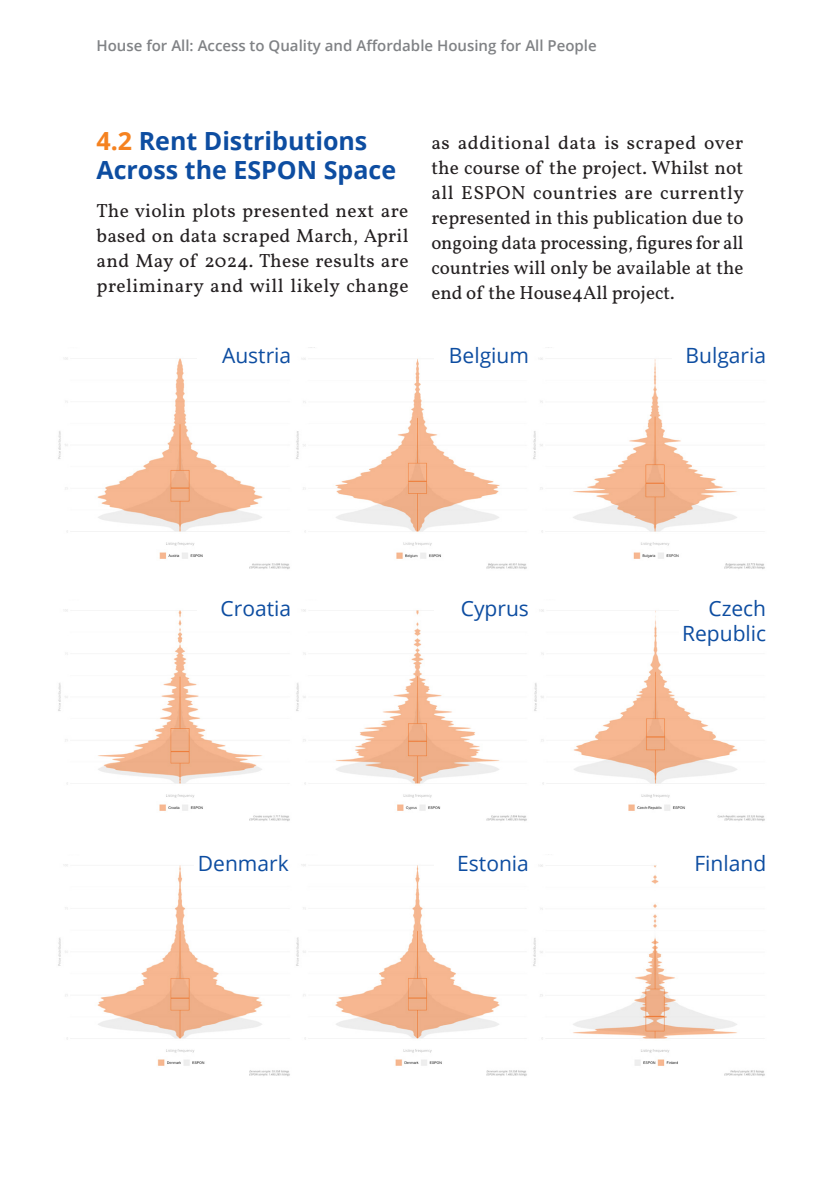
<style>
.page{position:relative;width:840px;height:1191px;background:#fff}
.page>*{position:absolute;margin:0;border:0;box-sizing:border-box;transform-origin:0 0}
._02_Heading_2{font:700 25px/29px "Open Sans";color:#0d4da1}
._05_Table_heading{font:21px/25px "Open Sans";color:#0d4da1;text-align:right}
._04_Body{font:19px/25px "Vollkorn";color:#231f20;text-align:justify}
.t1{font:600 15px "Open Sans";color:#808285}
.s1{color:#f58220}
</style>
<div class="page">
<img style="left:533px;top:864px;width:232px;height:212px">
<img style="left:58px;top:357px;width:232px;height:212px">
<div style="left:197px;top:347px;width:94px;height:25px;background:#fff"></div>
<img style="left:533px;top:347px;width:232px;height:222px">
<div style="left:671px;top:347px;width:94px;height:25px;background:#fff"></div>
<img style="left:296px;top:347px;width:231px;height:222px">
<div style="left:434px;top:347px;width:94px;height:25px;background:#fff"></div>
<img style="left:58px;top:609px;width:232px;height:212px">
<div style="left:197px;top:600px;width:94px;height:25px;background:#fff"></div>
<img style="left:296px;top:609px;width:231px;height:212px">
<div style="left:434px;top:600px;width:94px;height:25px;background:#fff"></div>
<img style="left:534px;top:609px;width:231px;height:212px">
<div style="left:679px;top:600px;width:86px;height:46px;background:#fff"></div>
<img style="left:58px;top:864px;width:232px;height:212px">
<div style="left:194px;top:854px;width:94px;height:26px;background:#fff"></div>
<img style="left:296px;top:864px;width:231px;height:212px">
<div style="left:434px;top:854px;width:94px;height:26px;background:#fff"></div>
<div style="left:657px;top:854px;width:108px;height:26px;background:#fff"></div>
<p class="t1" style="left:96px;top:35px;width:501px">House for All: Access to Quality and Affordable Housing for All People</p>
<p class="_02_Heading_2" style="left:96px;top:125px;width:301px"><span class="s1">4.2</span> Rent Distributions<br>Across the ESPON Space</p>
<p class="_04_Body" style="left:96px;top:196px;width:314px">The violin plots presented next are based on data scraped March, April and May of 2024. These results are preliminary and will likely change</p>
<p class="_04_Body" style="left:431px;top:128px;width:314px">as additional data is scraped over the course of the project. Whilst not all ESPON countries are currently represented in this publication due to ongoing data processing, figures for all countries will only be available at the end of the House4All project.</p>
<p class="_05_Table_heading" style="left:222px;top:343px;width:71px">Austria</p>
<p class="_05_Table_heading" style="left:448px;top:343px;width:81px">Belgium</p>
<p class="_05_Table_heading" style="left:685px;top:343px;width:82px">Bulgaria</p>
<p class="_05_Table_heading" style="left:220px;top:595px;width:72px">Croatia</p>
<p class="_05_Table_heading" style="left:460px;top:595px;width:70px">Cyprus</p>
<p class="_05_Table_heading" style="left:681px;top:595px;width:86px">Czech<br>Republic</p>
<p class="_05_Table_heading" style="left:198px;top:850px;width:92px">Denmark</p>
<p class="_05_Table_heading" style="left:457px;top:850px;width:73px">Estonia</p>
<p class="_05_Table_heading" style="left:694px;top:850px;width:73px">Finland</p>
</div>
